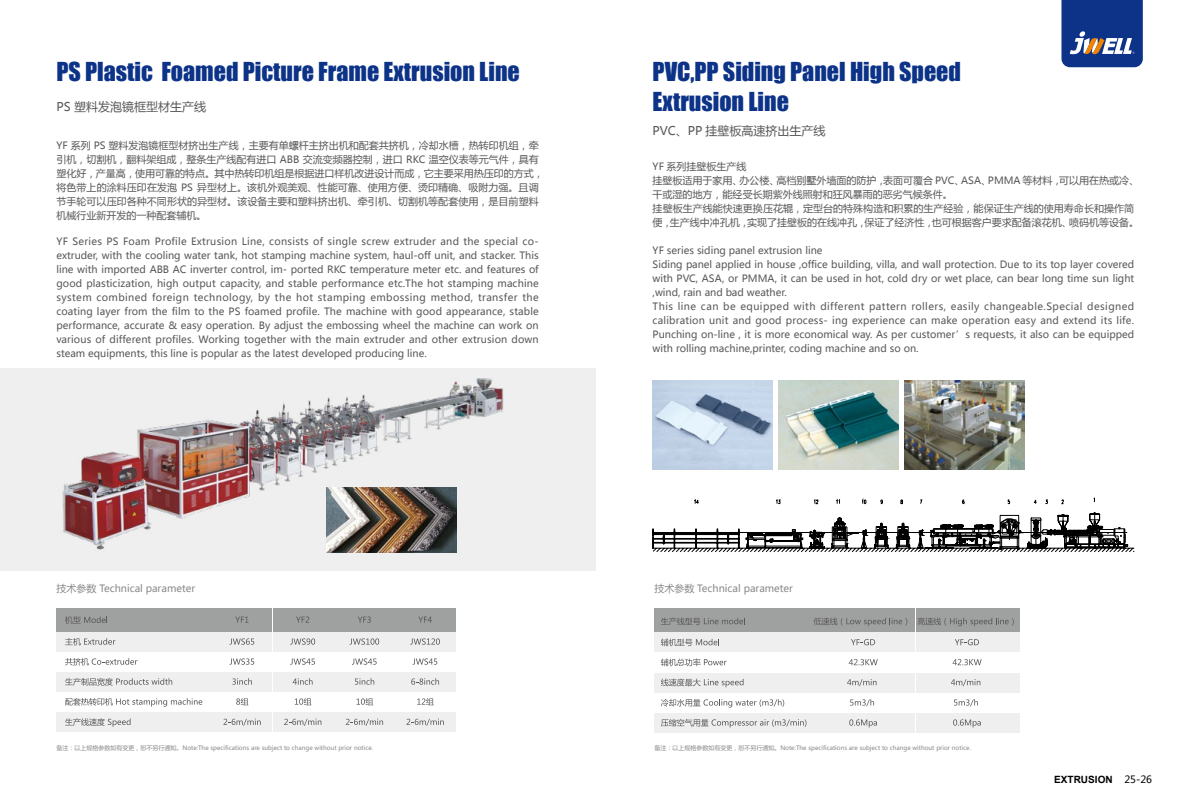
<style>
.page{position:relative;width:1191px;height:808px;background:#fff}
.page>*{position:absolute;margin:0;border:0;box-sizing:border-box;transform-origin:0 0}
.t1{font:24px/30px "Impact";color:#0c3388}
.t2{font:12px "Microsoft Ya Hei";color:#595757}
.t3{font:10px/14px "Microsoft Ya Hei";color:#595757}
.t4{font:10px "Microsoft Ya Hei";color:#898989}
.t5{font:700 10px "Arial";color:#000}
.t6{font:6px "Microsoft Ya Hei";color:#898989}
.s1{font-family:"Microsoft Ya Hei";font-weight:400}
</style>
<div class="page">
<div style="left:0;top:368px;width:595px;height:203px;background:#efefef"></div>
<img style="left:62px;top:378px;width:441px;height:172px">
<svg style="left:1061px;top:0;width:81px;height:67px;background:#2c4a90"></svg>
<div style="left:395px;top:608px;width:60px;height:23px;background:#9fa0a0"></div>
<div style="left:395px;top:632px;width:60px;height:19px;background:#efefef"></div>
<div style="left:395px;top:672px;width:60px;height:20px;background:#efefef"></div>
<div style="left:395px;top:712px;width:60px;height:20px;background:#efefef"></div>
<div style="left:56px;top:608px;width:155px;height:23px;background:#9fa0a0"></div>
<div style="left:56px;top:632px;width:155px;height:19px;background:#efefef"></div>
<div style="left:56px;top:672px;width:155px;height:20px;background:#efefef"></div>
<div style="left:212px;top:608px;width:60px;height:23px;background:#9fa0a0"></div>
<div style="left:273px;top:608px;width:60px;height:23px;background:#9fa0a0"></div>
<div style="left:212px;top:632px;width:60px;height:19px;background:#efefef"></div>
<div style="left:273px;top:632px;width:60px;height:19px;background:#efefef"></div>
<div style="left:212px;top:672px;width:60px;height:20px;background:#efefef"></div>
<div style="left:273px;top:672px;width:60px;height:20px;background:#efefef"></div>
<svg style="left:65px;top:638px;width:50px;height:8px"></svg>
<svg style="left:65px;top:616px;width:42px;height:8px"></svg>
<svg style="left:65px;top:658px;width:72px;height:8px"></svg>
<svg style="left:65px;top:678px;width:107px;height:8px"></svg>
<svg style="left:65px;top:698px;width:137px;height:9px"></svg>
<svg style="left:230px;top:638px;width:24px;height:7px"></svg>
<svg style="left:235px;top:616px;width:13px;height:7px"></svg>
<svg style="left:230px;top:658px;width:24px;height:7px"></svg>
<svg style="left:232px;top:678px;width:20px;height:7px"></svg>
<svg style="left:236px;top:698px;width:12px;height:7px"></svg>
<div style="left:56px;top:712px;width:155px;height:20px;background:#efefef"></div>
<div style="left:212px;top:712px;width:60px;height:20px;background:#efefef"></div>
<div style="left:273px;top:712px;width:60px;height:20px;background:#efefef"></div>
<svg style="left:65px;top:718px;width:66px;height:9px"></svg>
<svg style="left:223px;top:718px;width:38px;height:8px"></svg>
<svg style="left:290px;top:638px;width:25px;height:7px"></svg>
<svg style="left:296px;top:616px;width:13px;height:7px"></svg>
<svg style="left:290px;top:658px;width:25px;height:7px"></svg>
<svg style="left:292px;top:678px;width:20px;height:7px"></svg>
<svg style="left:295px;top:698px;width:16px;height:7px"></svg>
<svg style="left:284px;top:718px;width:37px;height:8px"></svg>
<div style="left:334px;top:608px;width:60px;height:23px;background:#9fa0a0"></div>
<div style="left:334px;top:632px;width:60px;height:19px;background:#efefef"></div>
<div style="left:334px;top:672px;width:60px;height:20px;background:#efefef"></div>
<div style="left:334px;top:712px;width:60px;height:20px;background:#efefef"></div>
<svg style="left:350px;top:638px;width:29px;height:7px"></svg>
<svg style="left:358px;top:616px;width:13px;height:7px"></svg>
<svg style="left:352px;top:658px;width:25px;height:7px"></svg>
<svg style="left:355px;top:678px;width:19px;height:7px"></svg>
<svg style="left:356px;top:698px;width:17px;height:7px"></svg>
<svg style="left:346px;top:718px;width:37px;height:8px"></svg>
<svg style="left:410px;top:638px;width:30px;height:7px"></svg>
<svg style="left:418px;top:617px;width:14px;height:6px"></svg>
<svg style="left:413px;top:658px;width:24px;height:7px"></svg>
<svg style="left:411px;top:678px;width:28px;height:7px"></svg>
<svg style="left:417px;top:698px;width:17px;height:7px"></svg>
<svg style="left:406px;top:718px;width:38px;height:8px"></svg>
<div style="left:654px;top:608px;width:157px;height:24px;background:#9fa0a0"></div>
<div style="left:654px;top:632px;width:157px;height:20px;background:#efefef"></div>
<div style="left:654px;top:673px;width:157px;height:19px;background:#efefef"></div>
<div style="left:811px;top:608px;width:104px;height:24px;background:#9fa0a0"></div>
<div style="left:916px;top:608px;width:103px;height:24px;background:#9fa0a0"></div>
<div style="left:811px;top:632px;width:104px;height:20px;background:#efefef"></div>
<div style="left:916px;top:632px;width:103px;height:20px;background:#efefef"></div>
<div style="left:811px;top:673px;width:104px;height:19px;background:#efefef"></div>
<div style="left:916px;top:673px;width:103px;height:19px;background:#efefef"></div>
<svg style="left:661px;top:638px;width:58px;height:8px"></svg>
<svg style="left:661px;top:617px;width:84px;height:8px"></svg>
<svg style="left:661px;top:658px;width:65px;height:8px"></svg>
<svg style="left:661px;top:678px;width:82px;height:9px"></svg>
<svg style="left:851px;top:639px;width:24px;height:6px"></svg>
<svg style="left:847px;top:679px;width:29px;height:7px"></svg>
<div style="left:654px;top:713px;width:157px;height:19px;background:#efefef"></div>
<div style="left:811px;top:713px;width:104px;height:19px;background:#efefef"></div>
<div style="left:916px;top:713px;width:103px;height:19px;background:#efefef"></div>
<svg style="left:661px;top:699px;width:123px;height:8px"></svg>
<svg style="left:661px;top:719px;width:145px;height:8px"></svg>
<svg style="left:850px;top:699px;width:24px;height:7px"></svg>
<svg style="left:849px;top:719px;width:28px;height:8px"></svg>
<svg style="left:813px;top:617px;width:94px;height:9px"></svg>
<svg style="left:917px;top:617px;width:96px;height:9px"></svg>
<svg style="left:848px;top:659px;width:29px;height:6px"></svg>
<svg style="left:955px;top:639px;width:24px;height:6px"></svg>
<svg style="left:951px;top:679px;width:29px;height:7px"></svg>
<svg style="left:954px;top:699px;width:24px;height:7px"></svg>
<svg style="left:953px;top:719px;width:27px;height:8px"></svg>
<svg style="left:952px;top:659px;width:29px;height:6px"></svg>
<img style="left:326px;top:488px;width:131px;height:65px">
<img style="left:904px;top:380px;width:120px;height:89px">
<img style="left:652px;top:380px;width:120px;height:89px">
<img style="left:778px;top:380px;width:120px;height:89px">
<svg style="left:652px;top:498px;width:482px;height:54px"></svg>
<h1 class="t1" style="left:56px;top:56px;width:465px">PS Plastic Foamed Picture Frame Extrusion Line</h1>
<h1 class="t1" style="left:652px;top:56px;width:310px">PVC,PP Siding Panel High Speed<br>Extrusion Line</h1>
<p class="t3" style="left:56px;top:138px;width:489px">YF 系列 PS 塑料发泡镜框型材挤出生产线，主要有单螺杆主挤出机和配套共挤机，冷却水槽，热转印机组，牵引机，切割机，翻料架组成，整条生产线配有进口 ABB 交流变频器控制，进口 RKC 温空仪表等元气件，具有塑化好，产量高，使用可靠的特点。其中热转印机组是根据进口样机改进设计而成，它主要采用热压印的方式，将色带上的涂料压印在发泡 PS 异型材上。该机外观美观、性能可靠、使用方便、烫印精确、吸附力强。且调节手轮可以压印各种不同形状的异型材。该设备主要和塑料挤出机、牵引机、切割机等配套使用，是目前塑料机械行业新开发的一种配套辅机。</p>
<p class="t2" style="left:56px;top:98px;width:151px">PS 塑料发泡镜框型材生产线</p>
<p class="t2" style="left:652px;top:123px;width:174px">PVC、PP 挂壁板高速挤出生产线</p>
<p class="t3" style="left:652px;top:159px;width:488px">YF 系列挂壁板生产线<br>挂壁板适用于家用、办公楼、高档别墅外墙面的防护，表面可覆合 PVC、ASA、PMMA 等材料，可以用在热或冷、干或湿的地方，能经受长期紫外线照射和狂风暴雨的恶劣气候条件。<br>挂壁板生产线能快速更换压花辊，定型台的特殊构造和积累的生产经验，能保证生产线的使用寿命长和操作简便，生产线中冲孔机，实现了挂壁板的在线冲孔，保证了经济性，也可根据客户要求配备滚花机、喷码机等设备。</p>
<p class="t3" style="left:652px;top:243px;width:483px">YF series siding panel extrusion line<br>Siding panel applied in house ,office building, villa, and wall protection. Due to its top layer covered with PVC, ASA, or PMMA, it can be used in hot, cold dry or wet place, can bear long time sun light ,wind, rain and bad weather.<br>This line can be equipped with different pattern rollers, easily changeable.Special designed calibration unit and good process- ing experience can make operation easy and extend its life.<br>Punching on-line , it is more economical way. As per customer’s requests, it also can be equipped with rolling machine,printer, coding machine and so on.</p>
<p class="t3" style="left:56px;top:234px;width:484px;text-align:justify">YF Series PS Foam Profile Extrusion Line, consists of single screw extruder and the special co&shy;extruder, with the cooling water tank, hot stamping machine system, haul-off unit, and stacker. This line with imported ABB AC inverter control, im- ported RKC temperature meter etc. and features of good plasticization, high output capacity, and stable performance etc.The hot stamping machine system combined foreign technology, by the hot stamping embossing method, transfer the coating layer from the film to the PS foamed profile. The machine with good appearance, stable performance, accurate &amp; easy operation. By adjust the embossing wheel the machine can work on various of different profiles. Working together with the main extruder and other extrusion down steam equipments, this line is popular as the latest developed producing line.</p>
<p class="t4" style="left:56px;top:582px;width:140px">技术参数 Technical parameter</p>
<p class="t4" style="left:654px;top:582px;width:140px">技术参数 Technical parameter</p>
<p class="t6" style="left:56px;top:744px;width:318px">备注：以上规格参数如有变更，恕不另行通知。Note:The specifications are subject to change without prior notice.</p>
<p class="t6" style="left:654px;top:744px;width:318px">备注：以上规格参数如有变更，恕不另行通知。Note:The specifications are subject to change without prior notice.</p>
<p class="t5" style="left:1054px;top:772px;width:99px">EXTRUSION <span class="s1">25-26</span></p>
</div>
